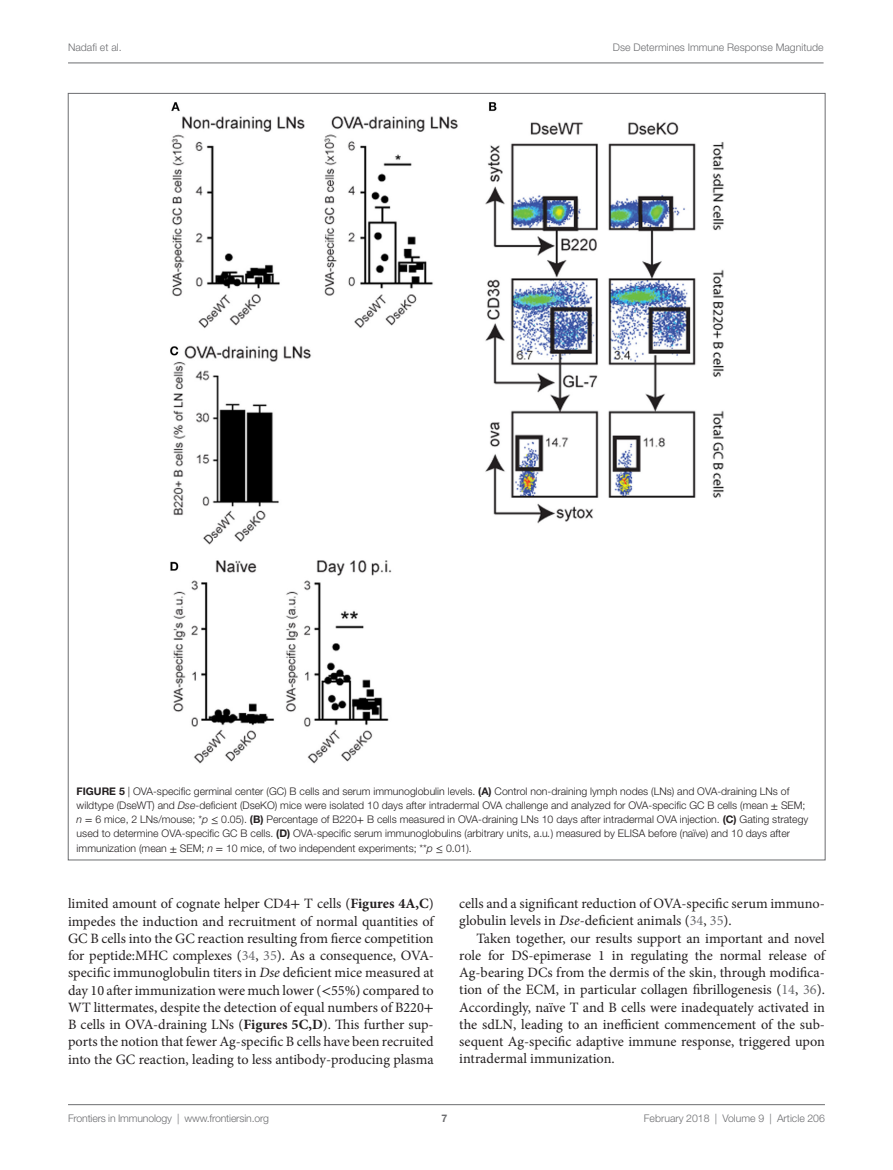
<style>
.page{position:relative;width:893px;height:1170px;background:#fff}
.page>*{position:absolute;margin:0;border:0;box-sizing:border-box;transform-origin:0 0}
.t1{font:14.25px/17.2px "Minion Pro";color:#231f20;text-align:justify}
.t2{font:300 10.5px/14.2px "Helvetica Neue LT Std";color:#231f20}
.t3{font:300 10.5px "Helvetica Neue LT Std";color:#6c6d70}
.t4{font:700 10.5px "Helvetica Neue LT Std";color:#6c6d70}
.s1{font-weight:700}
.s2{font-style:italic}
.s3{font-family:"STIX General";font-weight:400}
.s4{font-family:"STIX General"}
.s5{color:#6c6d70}
</style>
<div class="page">
<img style="left:170px;top:102px;width:554px;height:662px">
<hr style="left:68px;top:1104px;width:757px;height:1px;background:#6c6d70">
<hr style="left:68px;top:63px;width:755px;height:1px;background:#6c6d70">
<p class="t3" style="left:68px;top:41px;width:55px">Nadafi et al.</p>
<p class="t3" style="left:613px;top:41px;width:212px">Dse Determines Immune Response Magnitude</p>
<p class="t2" style="left:77px;top:783px;width:733px"><span class="s1">FIGURE 5</span> | OVA-specific germinal center (GC) B cells and serum immunoglobulin levels. <span class="s1">(A)</span> Control non-draining lymph nodes (LNs) and OVA-draining LNs of wildtype (DseWT) and <span class="s2">Dse</span>-deficient (DseKO) mice were isolated 10 days after intradermal OVA challenge and analyzed for OVA-specific GC B cells (mean <span class="s3">±</span> SEM; <span class="s2">n</span> <span class="s3">=</span> 6 mice, 2 LNs/mouse; *<span class="s2">p</span> <span class="s3">≤</span> 0.05). <span class="s1">(B)</span> Percentage of B220<span class="s3">+</span> B cells measured in OVA-draining LNs 10 days after intradermal OVA injection. <span class="s1">(C)</span> Gating strategy used to determine OVA-specific GC B cells. <span class="s1">(D)</span> OVA-specific serum immunoglobulins (arbitrary units, a.u<span class="s2">.</span>) measured by ELISA before (naïve) and 10 days after immunization (mean <span class="s3">±</span> SEM; <span class="s2">n</span> <span class="s3">=</span> 10 mice, of two independent experiments; **<span class="s2">p</span> <span class="s3">≤</span> 0.01).</p>
<p class="t1" style="left:68px;top:895px;width:367px">limited amount of cognate helper CD4<span class="s4">+</span> T cells (<span class="s1">Figures 4A,C</span>) impedes the induction and recruitment of normal quantities of GC B cells into the GC reaction resulting from fierce competition for peptide:MHC complexes (<span class="s5">34</span>, <span class="s5">35</span>). As a consequence, OVA&shy;specific immunoglobulin titers in <span class="s2">Dse</span> deficient mice measured at day 10 after immunization were much lower (<span class="s4">&lt;</span>55%) compared to WT littermates, despite the detection of equal numbers of B220<span class="s4">+ </span>B cells in OVA-draining LNs (<span class="s1">Figures 5C,D</span>). This further sup&shy;ports the notion that fewer Ag-specific B cells have been recruited into the GC reaction, leading to less antibody-producing plasma</p>
<p class="t1" style="left:459px;top:894px;width:367px">cells and a significant reduction of OVA-specific serum immuno&shy;globulin levels in <span class="s2">Dse</span>-deficient animals (<span class="s5">34</span>, <span class="s5">35</span>).</p>
<p class="t1" style="left:459px;top:929px;width:367px;text-indent:17px">Taken together, our results support an important and novel role for DS-epimerase 1 in regulating the normal release of Ag-bearing DCs from the dermis of the skin, through modifica&shy;tion of the ECM, in particular collagen fibrillogenesis (<span class="s5">14</span>, <span class="s5">36</span>).<br>Accordingly, naïve T and B cells were inadequately activated in the sdLN, leading to an inefficient commencement of the sub&shy;sequent Ag-specific adaptive immune response, triggered upon intradermal immunization.</p>
<p class="t3" style="left:68px;top:1111px;width:203px">Frontiers in Immunology | www.frontiersin.org</p>
<p class="t3" style="left:644px;top:1111px;width:183px">February 2018 | Volume 9 | Article 206</p>
<p class="t4" style="left:441px;top:1111px;width:7px">7</p>
</div>
